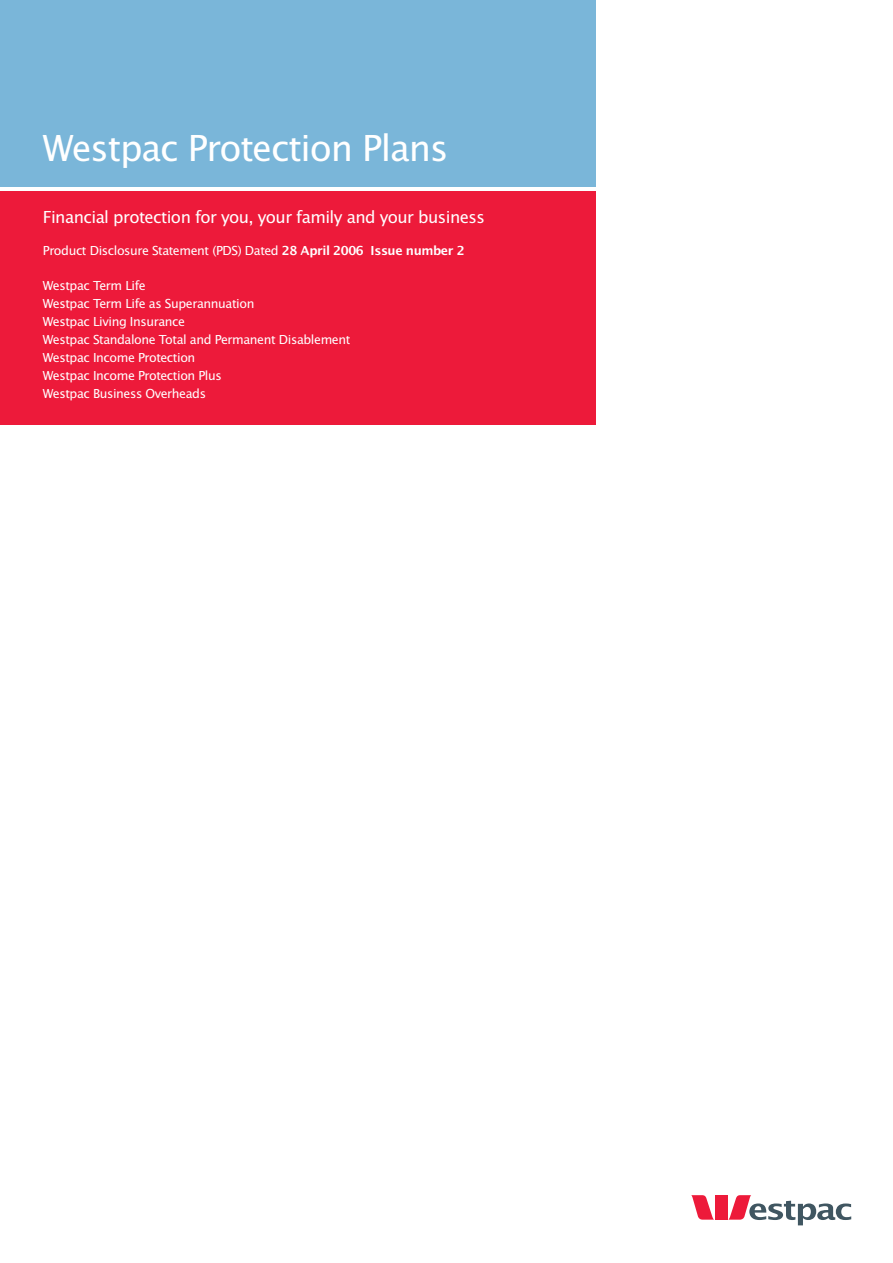
<style>
.page{position:relative;width:893px;height:1263px;background:#fff}
.page>*{position:absolute;margin:0;border:0;box-sizing:border-box;transform-origin:0 0}
.t1{font:39px "Lucida Sans EF";letter-spacing:-.03em;color:#fff}
.t2{font:18px "Lucida Sans EF";letter-spacing:-.03em;color:#fff}
.t3{font:13.5px/18px "Lucida Sans EF";letter-spacing:-.03em;color:#fff}
.s1{font-weight:600}
</style>
<div class="page">
<div style="left:0;top:0;width:596px;height:187px;background:#7ab6d9"></div>
<div style="left:0;top:191px;width:596px;height:234px;background:#ed1a3a"></div>
<svg style="left:691px;top:1195px;width:23px;height:25px"></svg>
<div style="left:714px;top:1195px;width:13px;height:25px;background:#ed1a3a"></div>
<svg style="left:728px;top:1195px;width:123px;height:30px"></svg>
<h1 class="t1" style="left:43px;top:133px;width:407px">Westpac Protection Plans</h1>
<h2 class="t2" style="left:43px;top:210px;width:443px">Financial protection for you, your family and your business</h2>
<p class="t3" style="left:43px;top:242px;width:423px">Product Disclosure Statement (PDS) Dated <span class="s1">28 April 2006 Issue number 2</span></p>
<p class="t3" style="left:43px;top:277px;width:309px">Westpac Term Life<br>Westpac Term Life as Superannuation<br>Westpac Living Insurance<br>Westpac Standalone Total and Permanent Disablement<br>Westpac Income Protection<br>Westpac Income Protection Plus<br>Westpac Business Overheads</p>
</div>
